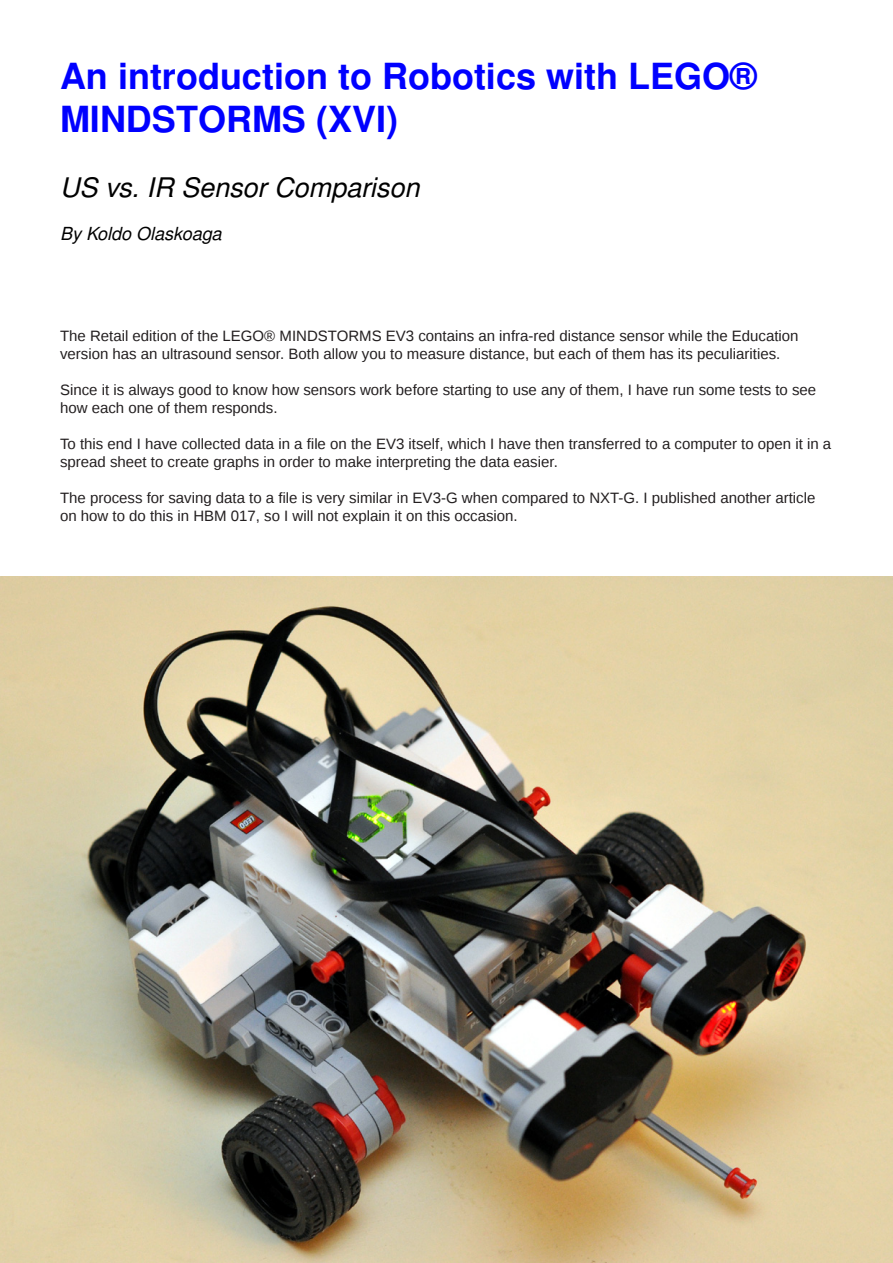
<style>
.page{position:relative;width:893px;height:1263px;background:#fff}
.page>*{position:absolute;margin:0;border:0;box-sizing:border-box;transform-origin:0 0}
.t1{font:700 36px/43.2px "Free Sans";color:#00f}
.t2{font:italic 27px "Free Sans";color:#000}
.t3{font:italic 18px "Free Sans";color:#000}
.t4{font:15px/18px "Liberation Sans";color:#231f20}
</style>
<div class="page">
<img style="left:0;top:576px;width:893px;height:687px">
<h1 class="t1" style="left:60px;top:56px;width:698px">An introduction to Robotics with LEGO®<br>MINDSTORMS (XVI)</h1>
<h2 class="t2" style="left:60px;top:175px;width:361px">US vs. IR Sensor Comparison</h2>
<p class="t3" style="left:60px;top:226px;width:163px">By Koldo Olaskoaga</p>
<p class="t4" style="left:60px;top:327px;width:740px">The Retail edition of the LEGO® MINDSTORMS EV3 contains an infra-red distance sensor while the Education version has an ultrasound sensor. Both allow you to measure distance, but each of them has its peculiarities.</p>
<p class="t4" style="left:60px;top:381px;width:758px">Since it is always good to know how sensors work before starting to use any of them, I have run some tests to see how each one of them responds.</p>
<p class="t4" style="left:60px;top:435px;width:773px">To this end I have collected data in a file on the EV3 itself, which I have then transferred to a computer to open it in a spread sheet to create graphs in order to make interpreting the data easier.</p>
<p class="t4" style="left:60px;top:489px;width:757px">The process for saving data to a file is very similar in EV3-G when compared to NXT-G. I published another article on how to do this in HBM 017, so I will not explain it on this occasion.</p>
</div>
